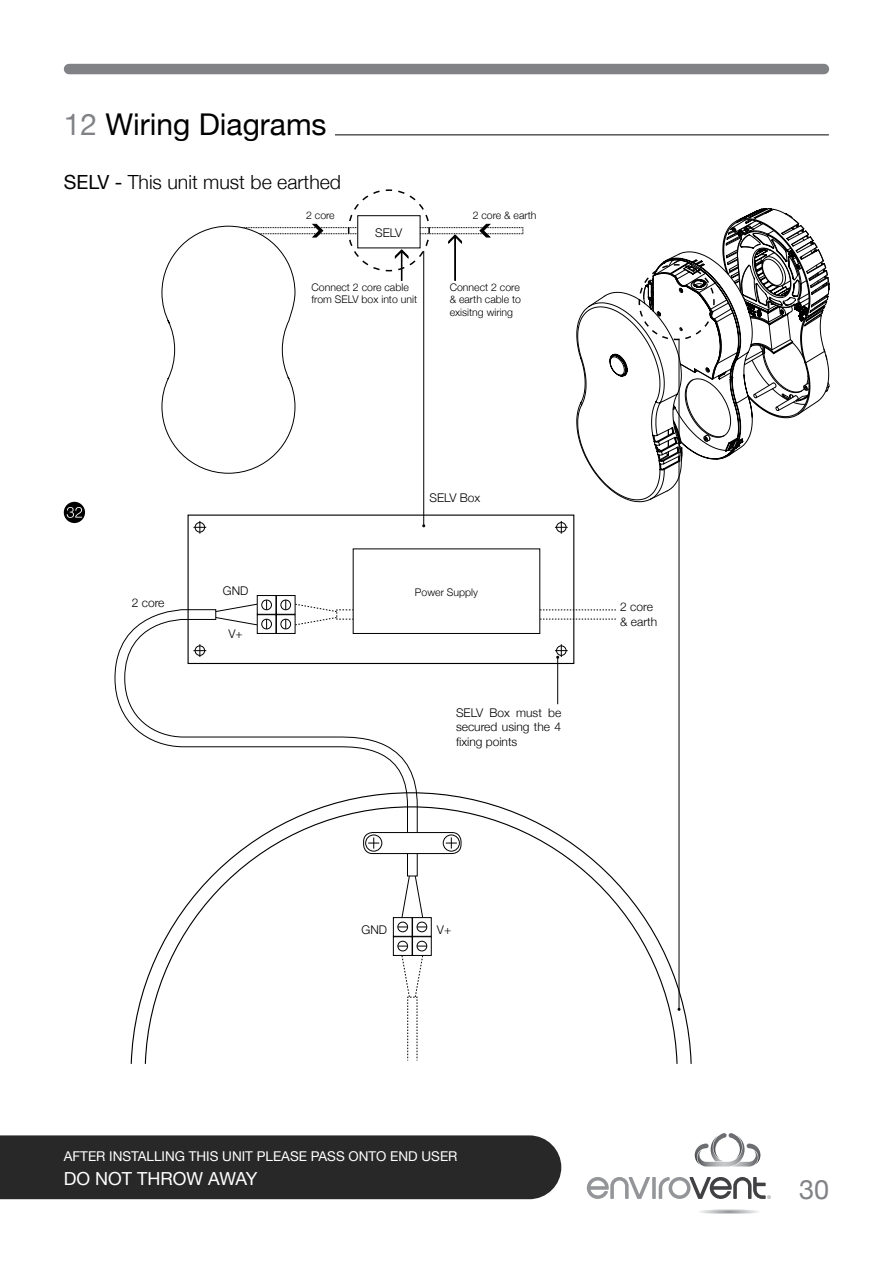
<style>
.page{position:relative;width:893px;height:1263px;background:#fff}
.page>*{position:absolute;margin:0;border:0;box-sizing:border-box;transform-origin:0 0}
.t1{font:30px "Helvetica Neue";color:#000}
.t2{font:27px "Helvetica Neue";color:#808285}
.t3{font:300 19.5px "Helvetica Neue";color:#000}
.t4{font:18px "Helvetica Neue";color:#fff}
.t5{font:13.5px "Helvetica Neue";color:#fff}
.t6{font:300 12px/14.4px "Helvetica Neue";color:#000}
.t7{font:300 10.5px/12.6px "Helvetica Neue";color:#000}
.s1{color:#808285}
.s2{font-weight:400}
</style>
<div class="page">
<div style="left:0;top:1135px;width:561px;height:64px;background:#292829"></div>
<div style="left:69px;top:64px;width:755px;height:10px;background:#808285"></div>
<svg style="left:587px;top:1177px;width:184px;height:22px"></svg>
<svg style="left:695px;top:1133px;width:65px;height:33px"></svg>
<div style="left:698px;top:1209px;width:62px;height:5px;background:#fbfbfb;border-radius:50%"></div>
<svg style="left:700px;top:1209px;width:58px;height:5px"></svg>
<hr style="left:335px;top:135px;width:494px;height:1px;background:#000">
<svg style="left:162px;top:189px;width:362px;height:284px"></svg>
<hr style="left:423px;top:251px;width:1px;height:275px;background:#000">
<hr style="left:557px;top:657px;width:1px;height:47px;background:#000">
<svg style="left:540px;top:610px;width:76px;height:1px"></svg>
<svg style="left:540px;top:619px;width:76px;height:1px"></svg>
<svg style="left:577px;top:293px;width:105px;height:209px"></svg>
<svg style="left:610px;top:208px;width:219px;height:257px"></svg>
<hr style="left:679px;top:339px;width:1px;height:670px;background:#000">
<div style="left:64px;top:502px;width:21px;height:21px;background:#000;border-radius:50%"></div>
<svg style="left:67px;top:507px;width:15px;height:11px"></svg>
<svg style="left:295px;top:604px;width:58px;height:5px"></svg>
<svg style="left:228px;top:604px;width:29px;height:5px"></svg>
<div style="left:257px;top:595px;width:19px;height:19px;border:1px solid #000"></div>
<div style="left:262px;top:600px;width:10px;height:10px;border:1px solid #000;border-radius:50%"></div>
<div style="left:276px;top:595px;width:19px;height:19px;border:1px solid #000"></div>
<div style="left:281px;top:600px;width:10px;height:10px;border:1px solid #000;border-radius:50%"></div>
<svg style="left:115px;top:609px;width:303px;height:183px"></svg>
<svg style="left:193px;top:521px;width:13px;height:13px"></svg>
<svg style="left:555px;top:521px;width:13px;height:13px"></svg>
<svg style="left:193px;top:644px;width:13px;height:13px"></svg>
<svg style="left:555px;top:644px;width:13px;height:15px"></svg>
<svg style="left:130px;top:792px;width:562px;height:272px"></svg>
<svg style="left:144px;top:806px;width:534px;height:258px"></svg>
<h1 class="t1" style="left:64px;top:103px;width:264px"><span class="s1">12</span> Wiring Diagrams</h1>
<h3 class="t3" style="left:64px;top:166px;width:279px"><span class="s2">SELV -</span> This unit must be earthed</h3>
<p class="t7" style="left:306px;top:208px;width:30px">2 core</p>
<p class="t7" style="left:473px;top:208px;width:65px">2 core &amp; earth</p>
<p class="t6" style="left:375px;top:225px;width:29px">SELV</p>
<p class="t7" style="left:312px;top:280px;width:107px">Connect 2 core cable from SELV box into unit</p>
<p class="t7" style="left:450px;top:280px;width:73px">Connect 2 core &amp; earth cable to exisitng wiring</p>
<p class="t6" style="left:429px;top:490px;width:52px">SELV Box</p>
<p class="t6" style="left:223px;top:583px;width:27px">GND</p>
<p class="t7" style="left:415px;top:586px;width:65px">Power Supply</p>
<p class="t6" style="left:132px;top:595px;width:34px">2 core</p>
<p class="t6" style="left:620px;top:599px;width:38px">2 core &amp; earth</p>
<p class="t6" style="left:228px;top:626px;width:16px">V+</p>
<p class="t6" style="left:456px;top:705px;width:107px;text-align:justify">SELV Box must be secured using the 4 fixing points</p>
<p class="t6" style="left:361px;top:921px;width:27px">GND</p>
<p class="t6" style="left:437px;top:921px;width:16px">V+</p>
<p class="t5" style="left:64px;top:1146px;width:395px">AFTER INSTALLING THIS UNIT PLEASE PASS ONTO END USER</p>
<h3 class="t4" style="left:64px;top:1166px;width:195px">DO NOT THROW AWAY</h3>
<h2 class="t2" style="left:799px;top:1170px;width:32px">30</h2>
</div>
